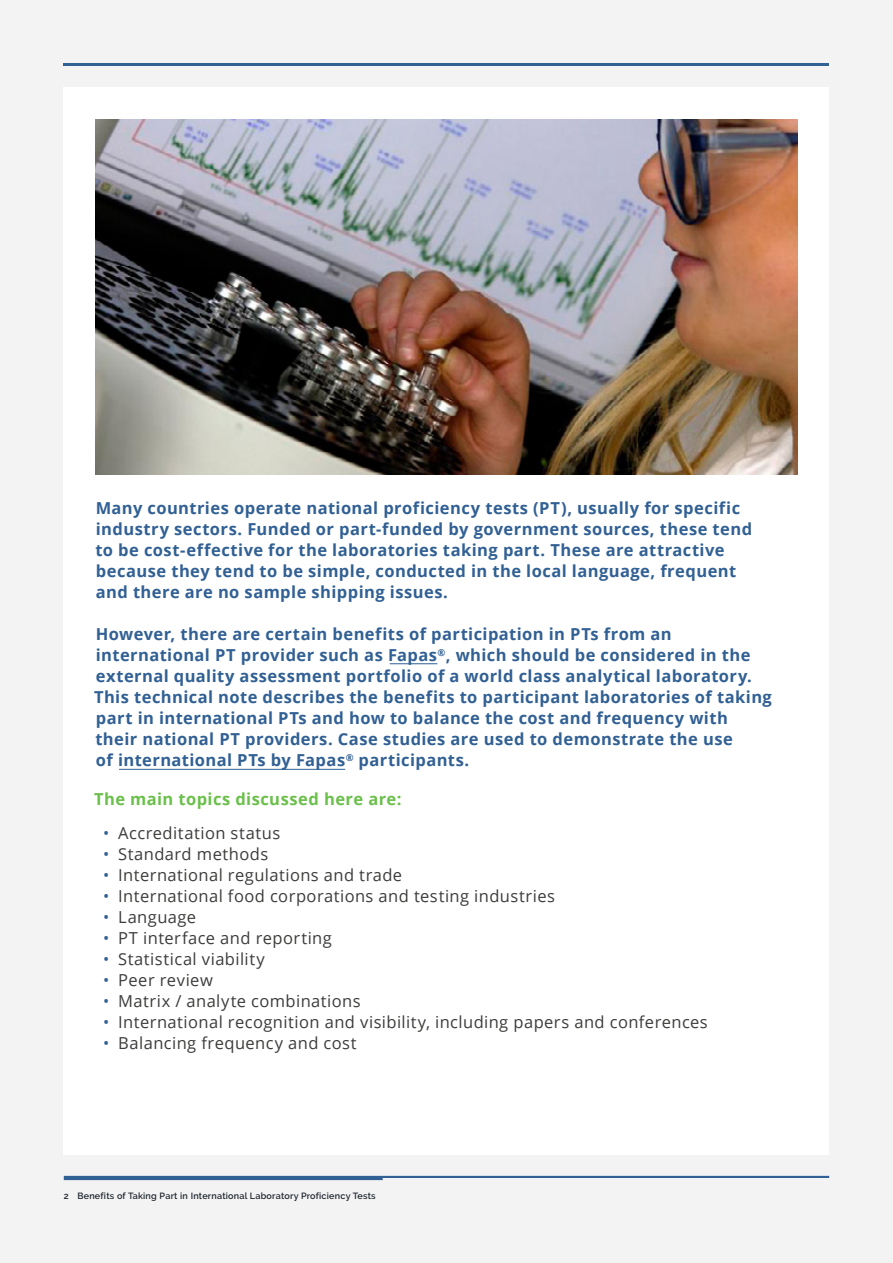
<style>
.page{position:relative;width:893px;height:1263px;background:#f3f3f4}
.page>*{position:absolute;margin:0;border:0;box-sizing:border-box;transform-origin:0 0}
.t1{font:700 16.5px/21px "Open Sans";letter-spacing:.025em;color:#316094}
.t2{font:16.5px "Open Sans";letter-spacing:.025em;color:#3c3c3b}
.t3{font:700 16.5px "Open Sans";letter-spacing:.025em;color:#6ac04a}
.t4{font:600 9px "Raleway";letter-spacing:.025em;color:#1d252c}
.s1{color:#316094}
</style>
<div class="page">
<div style="left:64px;top:87px;width:765px;height:1067px;background:#fff"></div>
<svg style="left:64px;top:1176px;width:765px;height:4px"></svg>
<hr style="left:64px;top:64px;width:765px;height:2px;background:#316094">
<img style="left:96px;top:119px;width:701px;height:356px">
<hr style="left:390px;top:663px;width:47px;height:1px;background:#2e6095">
<hr style="left:119px;top:769px;width:226px;height:1px;background:#2e6095">
<p class="t1" style="left:95px;top:497px;width:658px">Many countries operate national proficiency tests (PT), usually for specific industry sectors. Funded or part-funded by government sources, these tend to be cost-effective for the laboratories taking part. These are attractive because they tend to be simple, conducted in the local language, frequent and there are no sample shipping issues.</p>
<p class="t1" style="left:94px;top:623px;width:679px">However, there are certain benefits of participation in PTs from an international PT provider such as Fapas<sup>®</sup>, which should be considered in the external quality assessment portfolio of a world class analytical laboratory.<br>This technical note describes the benefits to participant laboratories of taking part in international PTs and how to balance the cost and frequency with their national PT providers. Case studies are used to demonstrate the use<br>of international PTs by Fapas<sup>®</sup> participants.</p>
<p class="t3" style="left:94px;top:788px;width:309px">The main topics discussed here are:</p>
<p class="t2" style="left:103px;top:822px;width:179px"><span class="s1">•</span> Accreditation status</p>
<p class="t2" style="left:103px;top:843px;width:167px"><span class="s1">•</span> Standard methods</p>
<p class="t2" style="left:103px;top:864px;width:301px"><span class="s1">•</span> International regulations and trade</p>
<p class="t2" style="left:103px;top:885px;width:453px"><span class="s1">•</span> International food corporations and testing industries</p>
<p class="t2" style="left:103px;top:906px;width:94px"><span class="s1">•</span> Language</p>
<p class="t2" style="left:103px;top:927px;width:230px"><span class="s1">•</span> PT interface and reporting</p>
<p class="t2" style="left:103px;top:948px;width:163px"><span class="s1">•</span> Statistical viability</p>
<p class="t2" style="left:103px;top:969px;width:111px"><span class="s1">•</span> Peer review</p>
<p class="t2" style="left:103px;top:990px;width:259px"><span class="s1">•</span> Matrix / analyte combinations</p>
<p class="t2" style="left:103px;top:1011px;width:606px"><span class="s1">•</span> International recognition and visibility, including papers and conferences</p>
<p class="t2" style="left:103px;top:1032px;width:255px"><span class="s1">•</span> Balancing frequency and cost</p>
<p class="t4" style="left:64px;top:1191px;width:313px">2 Benefits of Taking Part in International Laboratory Proficiency Tests</p>
</div>
